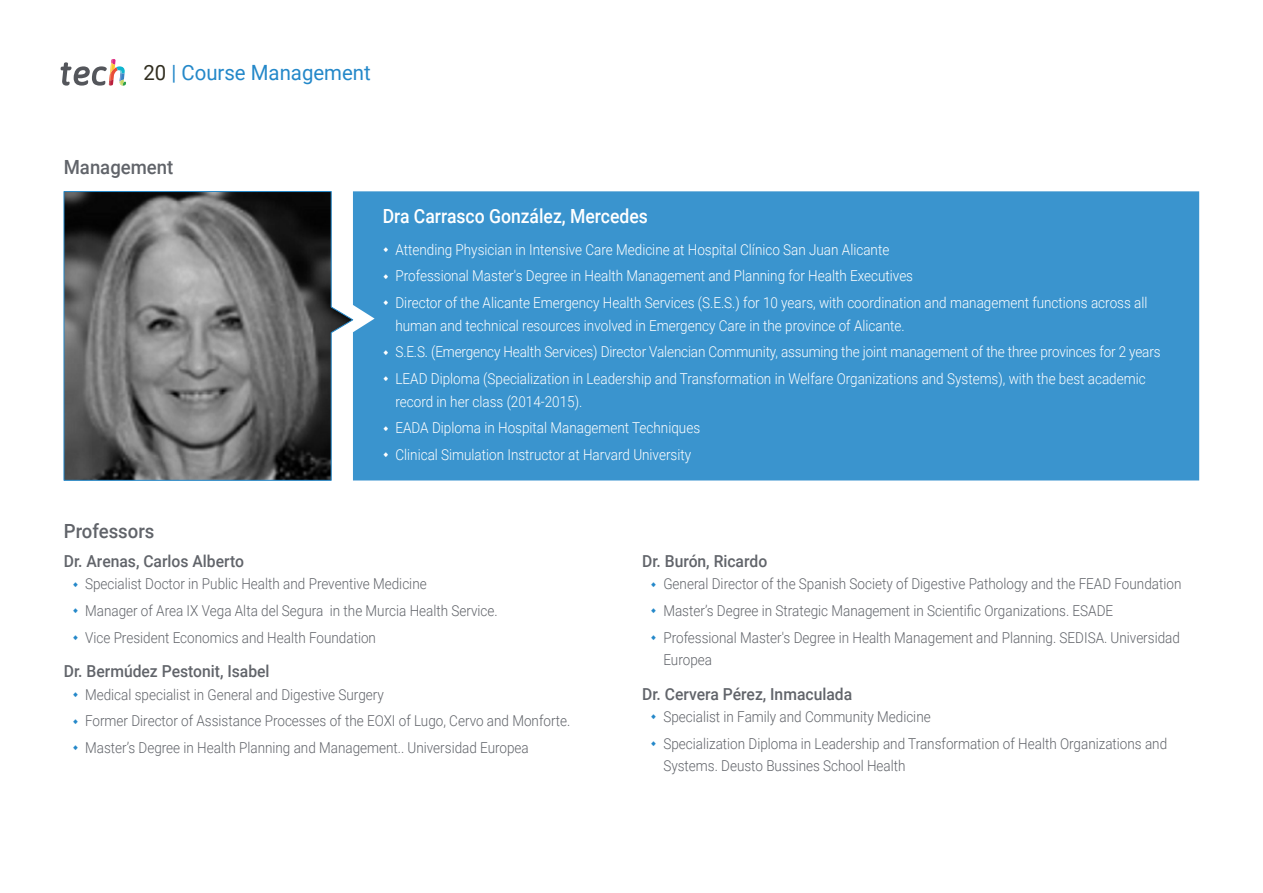
<style>
.page{position:relative;width:1263px;height:893px;background:#fff}
.page>*{position:absolute;margin:0;border:0;box-sizing:border-box;transform-origin:0 0}
.t1{font:21px "Roboto";color:#2488c9}
.t2{font:500 19.5px "Roboto";color:#fff;scale:.9 1}
.t3{font:500 19.5px "Roboto";color:#61646a;scale:.95 1}
.t4{font:500 16.5px "Roboto";color:#61646a;scale:.95 1}
.t5{font:300 15px/26.7px "Roboto";color:#61646a;scale:.9 1}
.t6{font:300 15px/26.7px "Roboto";color:#fff;scale:.9 1}
.s1{color:#312e20}
</style>
<div class="page">
<svg style="left:61px;top:59px;width:65px;height:27px"></svg>
<div style="left:353px;top:191px;width:846px;height:289px;background:#3a94ce"></div>
<svg style="left:64px;top:191px;width:289px;height:290px"></svg>
<svg style="left:384px;top:247px;width:4px;height:5px"></svg>
<svg style="left:384px;top:274px;width:4px;height:5px"></svg>
<svg style="left:384px;top:300px;width:4px;height:5px"></svg>
<svg style="left:384px;top:350px;width:4px;height:5px"></svg>
<svg style="left:384px;top:376px;width:4px;height:5px"></svg>
<svg style="left:384px;top:426px;width:4px;height:5px"></svg>
<svg style="left:384px;top:452px;width:4px;height:5px"></svg>
<h1 class="t1" style="left:144px;top:57px;width:229px"><span class="s1">20</span> | Course Management</h1>
<h2 class="t3" style="left:64px;top:154px;width:117px">Management</h2>
<h2 class="t2" style="left:383px;top:202px;width:296px">Dra Carrasco González, Mercedes</h2>
<p class="t6" style="left:395px;top:235px;width:837px">Attending Physician in Intensive Care Medicine at Hospital Clínico San Juan Alicante<br>Professional Master's Degree in Health Management and Planning for Health Executives<br>Director of the Alicante Emergency Health Services (S.E.S.) for 10 years, with coordination and management functions across all</p>
<p class="t6" style="left:395px;top:311px;width:851px">human and technical resources involved in Emergency Care in the province of Alicante.<br>S.E.S. (Emergency Health Services) Director Valencian Community, assuming the joint management of the three provinces for 2 years<br>LEAD Diploma (Specialization in Leadership and Transformation in Welfare Organizations and Systems), with the best academic</p>
<p class="t6" style="left:395px;top:387px;width:340px">record in her class (2014-2015).<br>EADA Diploma in Hospital Management Techniques<br>Clinical Simulation Instructor at Harvard University</p>
<h2 class="t3" style="left:64px;top:517px;width:97px">Professors</h2>
<p class="t4" style="left:64px;top:550px;width:191px">Dr. Arenas, Carlos Alberto</p>
<p class="t5" style="left:85px;top:570px;width:460px">Specialist Doctor in Public Health and Preventive Medicine<br>Manager of Area IX Vega Alta del Segura in the Murcia Health Service.<br>Vice President Economics and Health Foundation</p>
<p class="t4" style="left:64px;top:660px;width:218px">Dr. Bermúdez Pestonit, Isabel</p>
<p class="t5" style="left:85px;top:680px;width:541px">Medical specialist in General and Digestive Surgery<br>Former Director of Assistance Processes of the EOXI of Lugo, Cervo and Monforte.<br>Master’s Degree in Health Planning and Management.. Universidad Europea</p>
<p class="t4" style="left:642px;top:550px;width:133px">Dr. Burón, Ricardo</p>
<p class="t5" style="left:663px;top:570px;width:577px">General Director of the Spanish Society of Digestive Pathology and the FEAD Foundation<br>Master’s Degree in Strategic Management in Scientific Organizations. ESADE<br>Professional Master's Degree in Health Management and Planning. SEDISA. Universidad</p>
<p class="t5" style="left:663px;top:646px;width:56px">Europea</p>
<p class="t4" style="left:642px;top:682px;width:223px">Dr. Cervera Pérez, Inmaculada</p>
<p class="t5" style="left:663px;top:703px;width:561px">Specialist in Family and Community Medicine<br>Specialization Diploma in Leadership and Transformation of Health Organizations and</p>
<p class="t5" style="left:663px;top:752px;width:271px">Systems. Deusto Bussines School Health</p>
</div>
